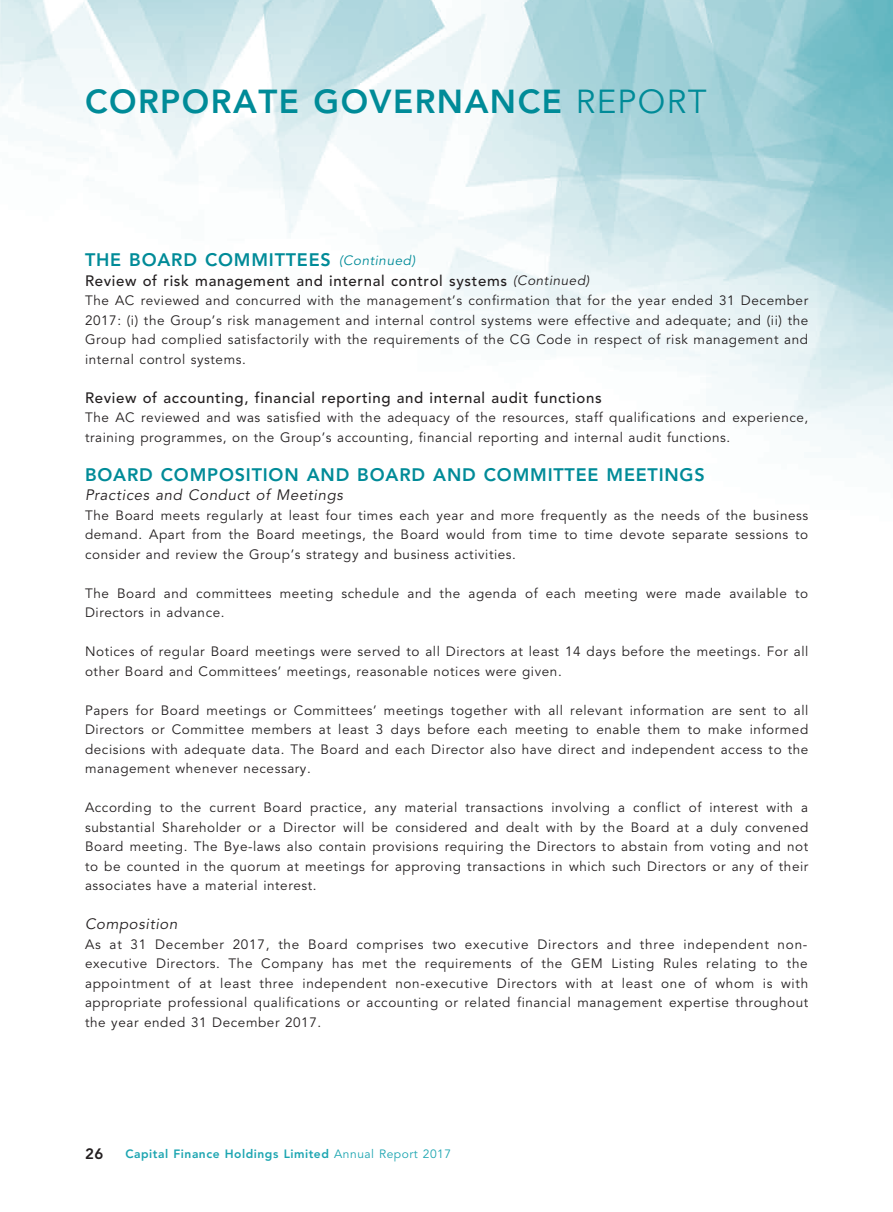
<style>
.page{position:relative;width:893px;height:1212px;background:#fff}
.page>*{position:absolute;margin:0;border:0;box-sizing:border-box;transform-origin:0 0}
.t1{font:800 33px "Avenir";letter-spacing:.045em;color:#008b98}
.t2{font:33px "Avenir";letter-spacing:.04em;color:#008b98}
.t3{font:800 18px "Avenir";letter-spacing:.045em;color:#008b98}
.t4{font:500 15px "Avenir";letter-spacing:.04em;color:#231f20}
.t5{font:italic 15px "Avenir";letter-spacing:.04em;color:#231f20}
.t6{font:800 15px "Avenir";color:#231f20}
.t7{font:13.5px/19.5px "Avenir";letter-spacing:.04em;color:#231f20;text-align:justify}
.t8{font:italic 13.5px "Avenir";letter-spacing:.04em;color:#008b98}
.t9{font:800 12px "Avenir";letter-spacing:.045em;color:#1ca5b1}
.s1{font-weight:800}
.s2{font-weight:400;font-style:italic;font-size:13.5px}
.s3{font-weight:400}
</style>
<div class="page">
<img style="left:0;top:0;width:893px;height:455px">
<h1 class="t1" style="left:85px;top:82px;width:121px">CORPORATE</h1>
<h1 class="t1" style="left:314px;top:82px;width:105px">GOVERNAN</h1>
<h1 class="t2" style="left:518px;top:83px;width:191px"><span class="s1">CE</span> REPORT</h1>
<h2 class="t3" style="left:85px;top:249px;width:72px">THE BOARD</h2>
<h2 class="t3" style="left:205px;top:249px;width:75px">COMMITTEES</h2>
<p class="t8" style="left:339px;top:252px;width:78px">(Continued)</p>
<p class="t4" style="left:85px;top:272px;width:506px">Review of risk management and internal control systems <span class="s2">(Continued)</span></p>
<p class="t7" style="left:85px;top:291px;width:725px">The AC reviewed and concurred with the management’s confirmation that for the year ended 31 December 2017: (i) the Group’s risk management and internal control systems were effective and adequate; and (ii) the Group had complied satisfactorily with the requirements of the CG Code in respect of risk management and internal control systems.</p>
<p class="t4" style="left:85px;top:389px;width:518px">Review of accounting, financial reporting and internal audit functions</p>
<p class="t7" style="left:85px;top:408px;width:725px">The AC reviewed and was satisfied with the adequacy of the resources, staff qualifications and experience, training programmes, on the Group’s accounting, financial reporting and internal audit functions.</p>
<h2 class="t3" style="left:85px;top:464px;width:27px">BOARD</h2>
<h2 class="t3" style="left:161px;top:464px;width:71px">COMPOSITION</h2>
<h2 class="t3" style="left:307px;top:464px;width:15px">AND</h2>
<h2 class="t3" style="left:357px;top:464px;width:27px">BOARD</h2>
<h2 class="t3" style="left:433px;top:464px;width:15px">AND</h2>
<h2 class="t3" style="left:484px;top:464px;width:75px">COMMITTEE</h2>
<h2 class="t3" style="left:606px;top:464px;width:29px">MEETIN</h2>
<h2 class="t3" style="left:680px;top:464px;width:25px">GS</h2>
<p class="t5" style="left:85px;top:486px;width:259px">Practices and Conduct of Meetings</p>
<p class="t7" style="left:85px;top:506px;width:725px">The Board meets regularly at least four times each year and more frequently as the needs of the business demand. Apart from the Board meetings, the Board would from time to time devote separate sessions to consider and review the Group’s strategy and business activities.</p>
<p class="t7" style="left:85px;top:584px;width:725px">The Board and committees meeting schedule and the agenda of each meeting were made available to<br>Directors in advance.</p>
<p class="t7" style="left:85px;top:642px;width:725px">Notices of regular Board meetings were served to all Directors at least 14 days before the meetings. For all other Board and Committees’ meetings, reasonable notices were given.</p>
<p class="t7" style="left:85px;top:701px;width:725px">Papers for Board meetings or Committees’ meetings together with all relevant information are sent to all Directors or Committee members at least 3 days before each meeting to enable them to make informed decisions with adequate data. The Board and each Director also have direct and independent access to the management whenever necessary.</p>
<p class="t7" style="left:85px;top:798px;width:725px">According to the current Board practice, any material transactions involving a conflict of interest with a substantial Shareholder or a Director will be considered and dealt with by the Board at a duly convened Board meeting. The Bye-laws also contain provisions requiring the Directors to abstain from voting and not to be counted in the quorum at meetings for approving transactions in which such Directors or any of their associates have a material interest.</p>
<p class="t5" style="left:85px;top:915px;width:94px">Composition</p>
<p class="t7" style="left:85px;top:935px;width:725px">As at 31 December 2017, the Board comprises two executive Directors and three independent non&shy;executive Directors. The Company has met the requirements of the GEM Listing Rules relating to the appointment of at least three independent non-executive Directors with at least one of whom is with appropriate professional qualifications or accounting or related financial management expertise throughout the year ended 31 December 2017.</p>
<p class="t6" style="left:85px;top:1145px;width:20px">26</p>
<p class="t9" style="left:125px;top:1147px;width:327px">Capital Finance Holdings Limited <span class="s3">Annual Report 2017</span></p>
</div>
